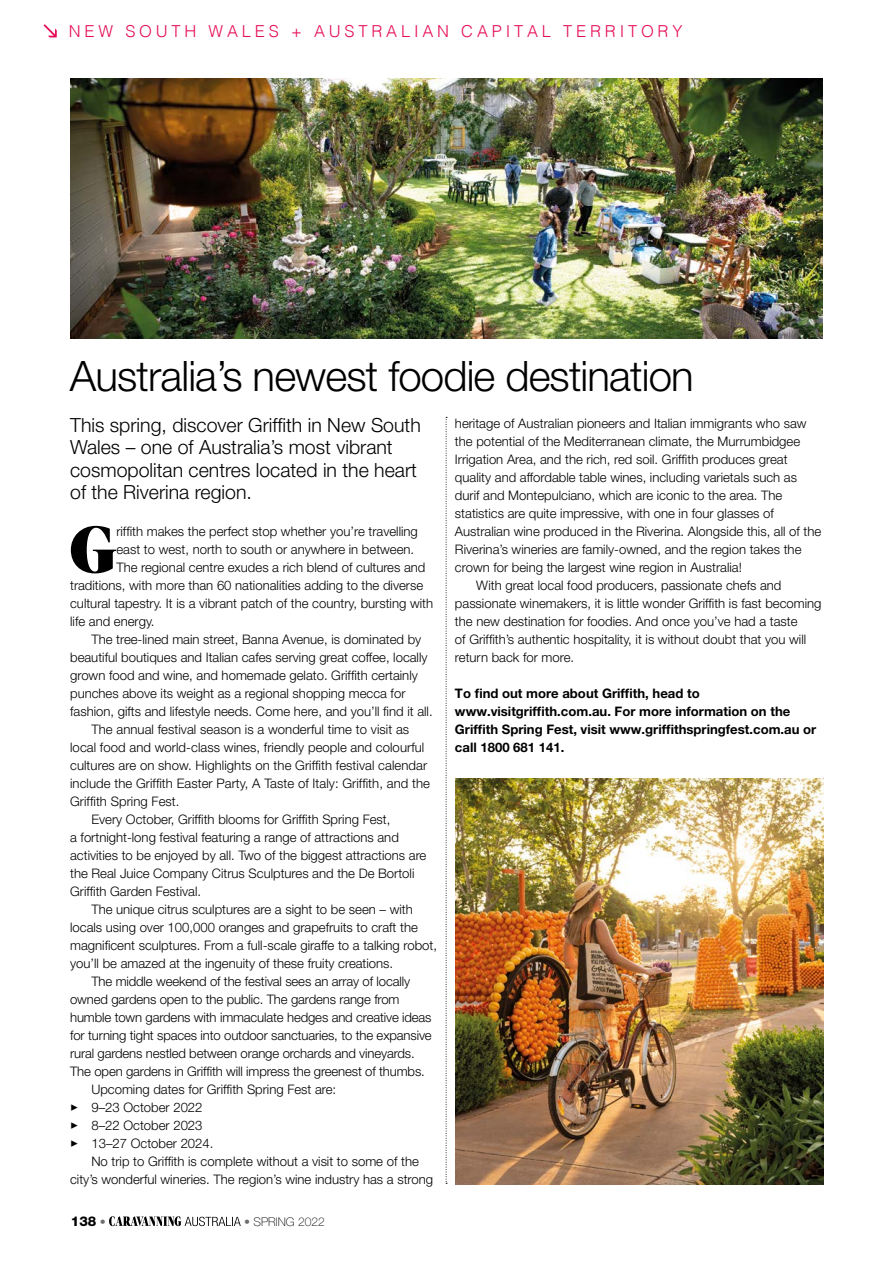
<style>
.page{position:relative;width:893px;height:1263px;background:#fff}
.page>*{position:absolute;margin:0;border:0;box-sizing:border-box;transform-origin:0 0}
.t1{font:66px "Grumpy Black 48";color:#000}
.t2{font:300 42px "Helvetica Neue LT Pro";letter-spacing:-.02em;color:#000}
.t3{font:300 19.5px/22.5px "Helvetica Neue LT Pro";color:#000}
.t4{font:300 16.5px "Helvetica";letter-spacing:.23em;color:#e60f56}
.t5{font:300 16.5px "Helvetica Neue LT Pro";letter-spacing:.23em;color:#e60f56}
.t6{font:800 13.5px "Helvetica Neue LT Pro";color:#000}
.t7{font:300 13.2px "Helvetica Neue LT Pro";color:#000}
.t8{font:700 13.2px/18px "Helvetica Neue LT Pro";color:#000}
.t9{font:100 12px "Helvetica Neue LT Pro";letter-spacing:.02em;color:#000}
.t10{font:100 12px "Helvetica Neue LT Pro";color:#000}
.s1{font-weight:300;font-size:12px}
.s2{font-weight:300}
.s3{font-weight:300;font-size:12px;color:#706f6f}
.s4{font-weight:300;color:#706f6f}
</style>
<div class="page">
<img style="left:71px;top:79px;width:752px;height:259px">
<img style="left:455px;top:779px;width:368px;height:405px">
<svg style="left:446px;top:417px;width:1px;height:767px"></svg>
<svg style="left:109px;top:1216px;width:132px;height:10px"></svg>
<svg style="left:44px;top:24px;width:13px;height:13px"></svg>
<p class="t4" style="left:69px;top:18px;width:615px">NEW SOUTH WALES + AUSTRALIAN CAPITAL TERRITORY</p>
<p class="t5" style="left:240px;top:21px;width:431px">LES + AUSTRALIAN CAPITAL TERRITORY</p>
<h2 class="t2" style="left:70px;top:350px;width:625px">Australia’s newest foodie destination</h2>
<h3 class="t3" style="left:70px;top:413px;width:352px">This spring, discover Griffith in New South Wales – one of Australia’s most vibrant cosmopolitan centres located in the heart of the Riverina region.</h3>
<h1 class="t1" style="left:70px;top:511px;width:48px">G</h1>
<p class="t7" style="left:116px;top:523px;width:303px">riffith makes the perfect stop whether you’re travelling</p>
<p class="t7" style="left:116px;top:541px;width:299px">east to west, north to south or anywhere in between.</p>
<p class="t7" style="left:116px;top:559px;width:311px">The regional centre exudes a rich blend of cultures and</p>
<p class="t7" style="left:70px;top:577px;width:354px">traditions, with more than 60 nationalities adding to the diverse</p>
<p class="t7" style="left:70px;top:595px;width:364px">cultural tapestry. It is a vibrant patch of the country, bursting with</p>
<p class="t7" style="left:70px;top:613px;width:86px">life and energy.</p>
<p class="t7" style="left:91px;top:631px;width:331px">The tree-lined main street, Banna Avenue, is dominated by</p>
<p class="t7" style="left:70px;top:649px;width:359px">beautiful boutiques and Italian cafes serving great coffee, locally</p>
<p class="t7" style="left:70px;top:667px;width:349px">grown food and wine, and homemade gelato. Griffith certainly</p>
<p class="t7" style="left:70px;top:685px;width:337px">punches above its weight as a regional shopping mecca for</p>
<p class="t7" style="left:70px;top:703px;width:364px">fashion, gifts and lifestyle needs. Come here, and you’ll find it all.</p>
<p class="t7" style="left:91px;top:721px;width:319px">The annual festival season is a wonderful time to visit as</p>
<p class="t7" style="left:70px;top:739px;width:356px">local food and world-class wines, friendly people and colourful</p>
<p class="t7" style="left:70px;top:757px;width:358px">cultures are on show. Highlights on the Griffith festival calendar</p>
<p class="t7" style="left:70px;top:775px;width:361px">include the Griffith Easter Party, A Taste of Italy: Griffith, and the</p>
<p class="t7" style="left:70px;top:793px;width:111px">Griffith Spring Fest.</p>
<p class="t7" style="left:91px;top:811px;width:301px">Every October, Griffith blooms for Griffith Spring Fest,</p>
<p class="t7" style="left:70px;top:829px;width:330px">a fortnight-long festival featuring a range of attractions and</p>
<p class="t7" style="left:70px;top:847px;width:358px">activities to be enjoyed by all. Two of the biggest attractions are</p>
<p class="t7" style="left:70px;top:865px;width:346px">the Real Juice Company Citrus Sculptures and the De Bortoli</p>
<p class="t7" style="left:70px;top:883px;width:133px">Griffith Garden Festival.</p>
<p class="t7" style="left:91px;top:901px;width:323px">The unique citrus sculptures are a sight to be seen – with</p>
<p class="t7" style="left:70px;top:919px;width:349px">locals using over 100,000 oranges and grapefruits to craft the</p>
<p class="t7" style="left:70px;top:937px;width:368px">magnificent sculptures. From a full-scale giraffe to a talking robot,</p>
<p class="t7" style="left:70px;top:955px;width:325px">you’ll be amazed at the ingenuity of these fruity creations.</p>
<p class="t7" style="left:91px;top:973px;width:320px">The middle weekend of the festival sees an array of locally</p>
<p class="t7" style="left:70px;top:991px;width:331px">owned gardens open to the public. The gardens range from</p>
<p class="t7" style="left:70px;top:1009px;width:363px">humble town gardens with immaculate hedges and creative ideas</p>
<p class="t7" style="left:70px;top:1027px;width:363px">for turning tight spaces into outdoor sanctuaries, to the expansive</p>
<p class="t7" style="left:70px;top:1045px;width:346px">rural gardens nestled between orange orchards and vineyards.</p>
<p class="t7" style="left:70px;top:1063px;width:356px">The open gardens in Griffith will impress the greenest of thumbs.</p>
<p class="t7" style="left:91px;top:1081px;width:246px">Upcoming dates for Griffith Spring Fest are:</p>
<p class="t7" style="left:70px;top:1099px;width:134px">✓ 9–23 October 2022</p>
<p class="t7" style="left:70px;top:1117px;width:134px">✓ 8–22 October 2023</p>
<p class="t7" style="left:70px;top:1135px;width:145px">✓ 13–27 October 2024.</p>
<p class="t7" style="left:91px;top:1153px;width:329px">No trip to Griffith is complete without a visit to some of the</p>
<p class="t7" style="left:70px;top:1171px;width:364px">city’s wonderful wineries. The region’s wine industry has a strong</p>
<p class="t6" style="left:70px;top:1213px;width:20px">X <span class="s1">•</span></p>
<p class="t9" style="left:227px;top:1215px;width:84px"><span class="s2">•</span> SPRING 2022</p>
<p class="t6" style="left:71px;top:1213px;width:36px">138 <span class="s3">•</span></p>
<p class="t10" style="left:244px;top:1215px;width:82px"><span class="s4">•</span> SPRING 2022</p>
<p class="t7" style="left:455px;top:415px;width:353px">heritage of Australian pioneers and Italian immigrants who saw</p>
<p class="t7" style="left:455px;top:433px;width:347px">the potential of the Mediterranean climate, the Murrumbidgee</p>
<p class="t7" style="left:455px;top:451px;width:334px">Irrigation Area, and the rich, red soil. Griffith produces great</p>
<p class="t7" style="left:455px;top:469px;width:344px">quality and affordable table wines, including varietals such as</p>
<p class="t7" style="left:455px;top:487px;width:329px">durif and Montepulciano, which are iconic to the area. The</p>
<p class="t7" style="left:455px;top:505px;width:320px">statistics are quite impressive, with one in four glasses of</p>
<p class="t7" style="left:455px;top:523px;width:368px">Australian wine produced in the Riverina. Alongside this, all of the</p>
<p class="t7" style="left:455px;top:541px;width:348px">Riverina’s wineries are family-owned, and the region takes the</p>
<p class="t7" style="left:455px;top:559px;width:288px">crown for being the largest wine region in Australia!</p>
<p class="t7" style="left:476px;top:577px;width:307px">With great local food producers, passionate chefs and</p>
<p class="t7" style="left:455px;top:595px;width:368px">passionate winemakers, it is little wonder Griffith is fast becoming</p>
<p class="t7" style="left:455px;top:613px;width:344px">the new destination for foodies. And once you’ve had a taste</p>
<p class="t7" style="left:455px;top:631px;width:353px">of Griffith’s authentic hospitality, it is without doubt that you will</p>
<p class="t7" style="left:455px;top:649px;width:121px">return back for more.</p>
<p class="t8" style="left:455px;top:684px;width:363px">To find out more about Griffith, head to www.visitgriffith.com.au. For more information on the Griffith Spring Fest, visit www.griffithspringfest.com.au or call 1800 681 141.</p>
</div>
